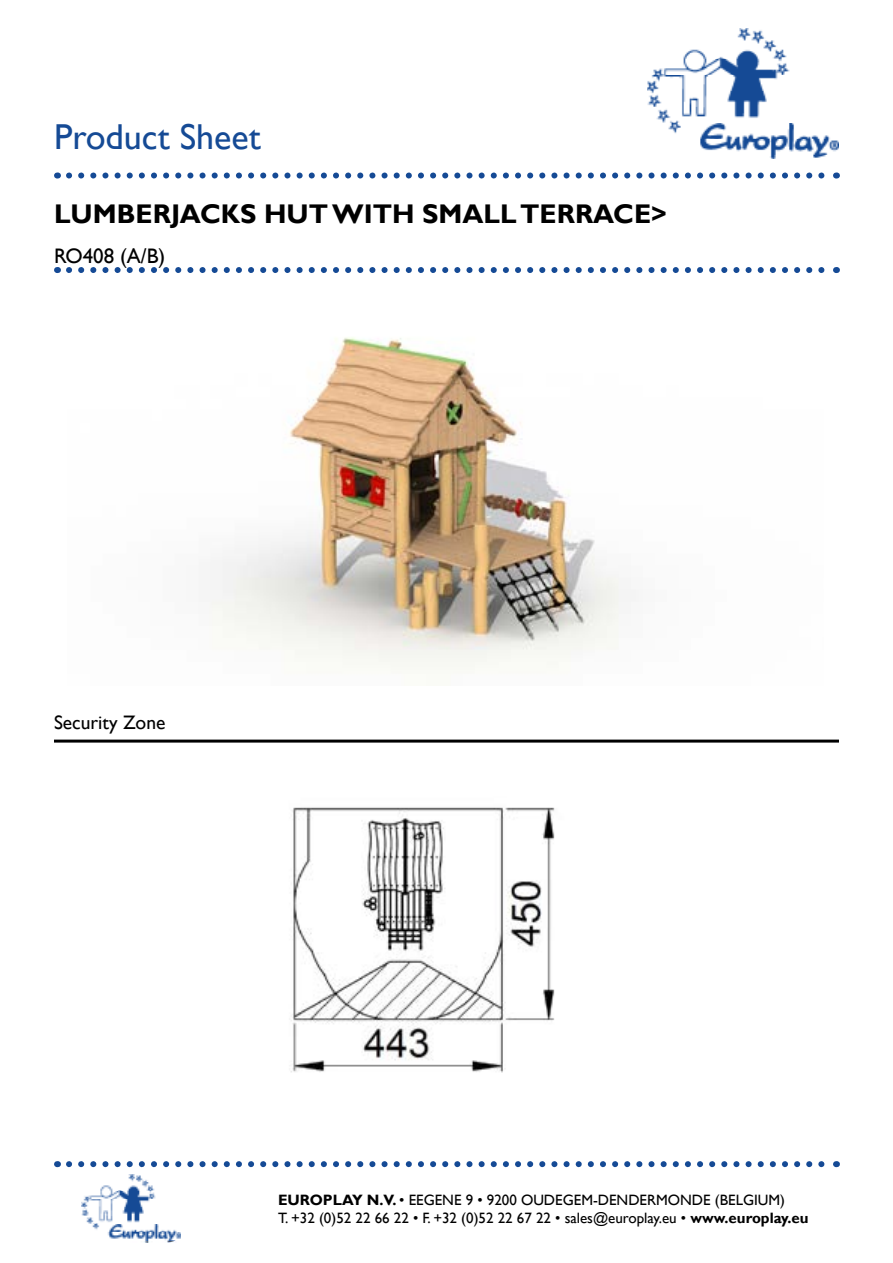
<style>
.page{position:relative;width:893px;height:1263px;background:#fff}
.page>*{position:absolute;margin:0;border:0;box-sizing:border-box;transform-origin:0 0}
.t1{font:36px "Gill Sans";color:#154a95}
.t2{font:700 27px "Gill Sans";color:#000}
.t3{font:21px "Gill Sans";color:#000}
.t4{font:19.5px "Gill Sans";color:#000}
.t5{font:15px/18px "Gill Sans";color:#000}
.s1{font-weight:700}
</style>
<div class="page">
<img style="left:647px;top:28px;width:192px;height:131px">
<img style="left:81px;top:1175px;width:100px;height:68px">
<img style="left:210px;top:337px;width:426px;height:333px">
<img style="left:291px;top:807px;width:264px;height:266px">
<hr style="left:54px;top:740px;width:785px;height:3px;background:#000">
<svg style="left:69px;top:267px;width:756px;height:6px"></svg>
<svg style="left:69px;top:173px;width:756px;height:6px"></svg>
<svg style="left:69px;top:1161px;width:756px;height:6px"></svg>
<h1 class="t1" style="left:54px;top:115px;width:208px">Product Sheet</h1>
<h2 class="t2" style="left:54px;top:198px;width:614px">LUMBERJACKS HUT WITH SMALL TERRACE&gt;</h2>
<h3 class="t3" style="left:54px;top:243px;width:113px">RO408 (A/B)</h3>
<h3 class="t4" style="left:54px;top:711px;width:113px">Security Zone</h3>
<p class="t5" style="left:278px;top:1191px;width:532px"><span class="s1">EUROPLAY N.V.</span> • EEGENE 9 • 9200 OUDEGEM-DENDERMONDE (BELGIUM)<br>T. +32 (0)52 22 66 22 • F. +32 (0)52 22 67 22 • sales@europlay.eu • <span class="s1">www.europlay.eu</span></p>
</div>
